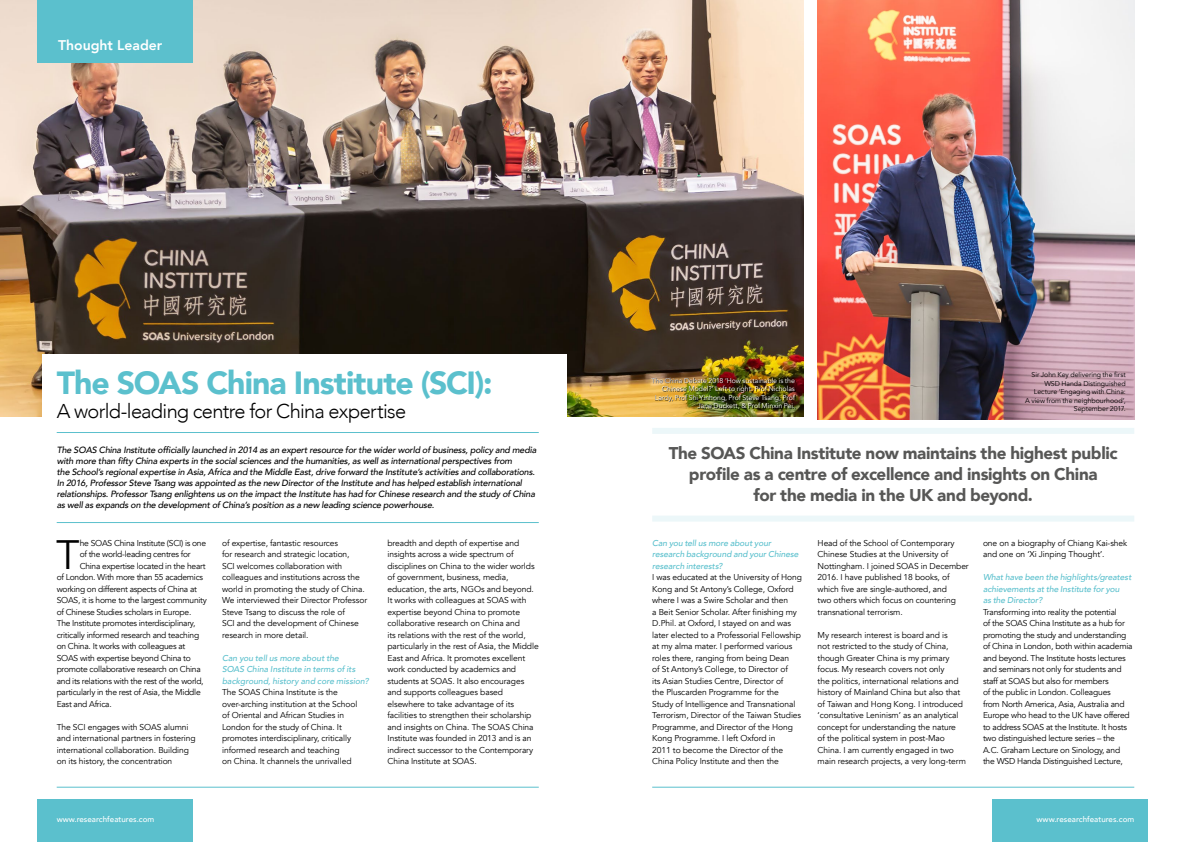
<style>
.page{position:relative;width:1191px;height:842px;background:#fff}
.page>*{position:absolute;margin:0;border:0;box-sizing:border-box;transform-origin:0 0}
.t1{font:41px "Avenir";color:#000}
.t2{font:900 32px "Avenir";letter-spacing:-.03em;color:#5bc0cd}
.t3{font:300 20px "Avenir";letter-spacing:-.035em;color:#000}
.t4{font:900 17px/21px "Avenir";letter-spacing:-.02em;color:#575756;text-align:center}
.t5{font:800 14px "Avenir";color:#fff}
.t6{font:italic 500 9px/11px "Avenir";letter-spacing:-.02em;color:#000}
.t7{font:8.5px/11.5px "Avenir";letter-spacing:-.01em;color:#000}
.t8{font:8.5px "Avenir";letter-spacing:-.03em;color:#000}
.t9{font:italic 500 8.5px/11.5px "Avenir";letter-spacing:-.005em;color:#5bc0cd}
.t10{font:500 8px "Avenir";color:#fff}
.t11{font:7px/8.5px "Avenir";letter-spacing:-.005em;color:#fff;text-align:right}
.t12{font:7px/8.5px "Avenir";letter-spacing:-.005em;color:#000;text-align:right}
</style>
<div class="page">
<img style="left:0;top:0;width:803px;height:417px">
<div style="left:991px;top:799px;width:156px;height:43px;background:#5bc0cd"></div>
<hr style="left:652px;top:787px;width:482px;height:1px;background:#5bc0cd">
<hr style="left:57px;top:787px;width:482px;height:1px;background:#5bc0cd">
<div style="left:37px;top:799px;width:156px;height:43px;background:#5bc0cd"></div>
<div style="left:43px;top:354px;width:524px;height:77px;background:#fff"></div>
<div style="left:37px;top:0;width:156px;height:63px;background:#5bc0cd"></div>
<div style="left:652px;top:428px;width:482px;height:6px;background:#ecf7f9"></div>
<div style="left:652px;top:516px;width:482px;height:6px;background:#ecf7f9"></div>
<img style="left:817px;top:0;width:317px;height:419px">
<hr style="left:57px;top:432px;width:482px;height:1px;background:#5bc0cd">
<hr style="left:57px;top:522px;width:482px;height:1px;background:#5bc0cd">
<img style="left:652px;top:378px;width:144px;height:31px">
<h3 class="t5" style="left:58px;top:34px;width:106px">Thought Leader</h3>
<h2 class="t2" style="left:57px;top:355px;width:437px">The SOAS China Institute (SCI):</h2>
<h3 class="t3" style="left:57px;top:399px;width:351px">A world-leading centre for China expertise</h3>
<p class="t6" style="left:57px;top:444px;width:481px">The SOAS China Institute officially launched in 2014 as an expert resource for the wider world of business, policy and media with more than fifty China experts in the social sciences and the humanities, as well as international perspectives from<br>the School’s regional expertise in Asia, Africa and the Middle East, drive forward the Institute’s activities and collaborations.<br>In 2016, Professor Steve Tsang was appointed as the new Director of the Institute and has helped establish international relationships. Professor Tsang enlightens us on the impact the Institute has had for Chinese research and the study of China as well as expands on the development of China’s position as a new leading science powerhouse.</p>
<h1 class="t1" style="left:56px;top:530px;width:25px">T</h1>
<p class="t8" style="left:80px;top:538px;width:128px">he SOAS China Institute (SCI) is one</p>
<p class="t8" style="left:80px;top:549px;width:113px">of the world-leading centres for</p>
<p class="t8" style="left:80px;top:561px;width:127px">China expertise located in the heart</p>
<p class="t8" style="left:57px;top:572px;width:148px">of London. With more than 55 academics</p>
<p class="t8" style="left:57px;top:584px;width:142px">working on different aspects of China at</p>
<p class="t8" style="left:57px;top:595px;width:152px">SOAS, it is home to the largest community</p>
<p class="t8" style="left:57px;top:607px;width:136px">of Chinese Studies scholars in Europe.</p>
<p class="t8" style="left:57px;top:618px;width:140px">The Institute promotes interdisciplinary,</p>
<p class="t8" style="left:57px;top:630px;width:144px">critically informed research and teaching</p>
<p class="t8" style="left:57px;top:641px;width:130px">on China. It works with colleagues at</p>
<p class="t8" style="left:57px;top:653px;width:136px">SOAS with expertise beyond China to</p>
<p class="t8" style="left:57px;top:664px;width:146px">promote collaborative research on China</p>
<p class="t8" style="left:57px;top:676px;width:148px">and its relations with the rest of the world,</p>
<p class="t8" style="left:57px;top:687px;width:145px">particularly in the rest of Asia, the Middle</p>
<p class="t8" style="left:57px;top:699px;width:56px">East and Africa.</p>
<p class="t7" style="left:57px;top:721px;width:141px">The SCI engages with SOAS alumni and international partners in fostering international collaboration. Building on its history, the concentration</p>
<p class="t7" style="left:222px;top:537px;width:146px">of expertise, fantastic resources<br>for research and strategic location,<br>SCI welcomes collaboration with colleagues and institutions across the world in promoting the study of China.<br>We interviewed their Director Professor Steve Tsang to discuss the role of<br>SCI and the development of Chinese research in more detail.</p>
<p class="t9" style="left:222px;top:652px;width:148px">Can you tell us more about the<br>SOAS China Institute in terms of its background, history and core mission?</p>
<p class="t7" style="left:222px;top:687px;width:137px">The SOAS China Institute is the over-arching institution at the School of Oriental and African Studies in London for the study of China. It promotes interdisciplinary, critically informed research and teaching<br>on China. It channels the unrivalled</p>
<p class="t7" style="left:387px;top:537px;width:153px">breadth and depth of expertise and insights across a wide spectrum of disciplines on China to the wider worlds of government, business, media, education, the arts, NGOs and beyond.<br>It works with colleagues at SOAS with expertise beyond China to promote collaborative research on China and<br>its relations with the rest of the world, particularly in the rest of Asia, the Middle East and Africa. It promotes excellent work conducted by academics and students at SOAS. It also encourages and supports colleagues based elsewhere to take advantage of its facilities to strengthen their scholarship and insights on China. The SOAS China Institute was founded in 2013 and is an indirect successor to the Contemporary China Institute at SOAS.</p>
<p class="t11" style="left:651px;top:376px;width:145px">The China Debate 2018 ‘How sustainable is the Chinese Model?’ Left to right: Prof Nicholas Lardy, Prof Shi Yinhong, Prof Steve Tsang, Prof Jane Duckett, &amp; Prof Minxin Pei.</p>
<p class="t12" style="left:1025px;top:370px;width:102px">Sir John Key delivering the first<br>WSD Handa Distinguished<br>Lecture ‘Engaging with China:<br>A view from the neighbourhood’,<br>September 2017.</p>
<h3 class="t4" style="left:669px;top:442px;width:450px">The SOAS China Institute now maintains the highest public profile as a centre of excellence and insights on China<br>for the media in the UK and beyond.</h3>
<p class="t9" style="left:652px;top:537px;width:148px">Can you tell us more about your research background and your Chinese research interests?</p>
<p class="t7" style="left:652px;top:572px;width:151px">I was educated at the University of Hong Kong and St Antony’s College, Oxford where I was a Swire Scholar and then<br>a Beit Senior Scholar. After finishing my D.Phil. at Oxford, I stayed on and was later elected to a Professorial Fellowship at my alma mater. I performed various roles there, ranging from being Dean<br>of St Antony’s College, to Director of<br>its Asian Studies Centre, Director of<br>the Pluscarden Programme for the Study of Intelligence and Transnational Terrorism, Director of the Taiwan Studies Programme, and Director of the Hong Kong Programme. I left Oxford in<br>2011 to become the Director of the China Policy Institute and then the</p>
<p class="t7" style="left:817px;top:537px;width:153px">Head of the School of Contemporary Chinese Studies at the University of Nottingham. I joined SOAS in December 2016. I have published 18 books, of which five are single-authored, and<br>two others which focus on countering transnational terrorism.</p>
<p class="t7" style="left:817px;top:629px;width:150px">My research interest is board and is<br>not restricted to the study of China, though Greater China is my primary focus. My research covers not only<br>the politics, international relations and history of Mainland China but also that of Taiwan and Hong Kong. I introduced ‘consultative Leninism’ as an analytical concept for understanding the nature<br>of the political system in post-Mao China. I am currently engaged in two main research projects, a very long-term</p>
<p class="t7" style="left:983px;top:537px;width:146px">one on a biography of Chiang Kai-shek and one on ‘Xi Jinping Thought’.</p>
<p class="t9" style="left:983px;top:572px;width:150px">What have been the highlights/greatest achievements at the Institute for you<br>as the Director?</p>
<p class="t7" style="left:983px;top:606px;width:151px">Transforming into reality the potential<br>of the SOAS China Institute as a hub for promoting the study and understanding of China in London, both within academia and beyond. The Institute hosts lectures and seminars not only for students and staff at SOAS but also for members<br>of the public in London. Colleagues<br>from North America, Asia, Australia and Europe who head to the UK have offered to address SOAS at the Institute. It hosts two distinguished lecture series – the A.C. Graham Lecture on Sinology, and the WSD Handa Distinguished Lecture,</p>
<p class="t10" style="left:57px;top:812px;width:99px">www.researchfeatures.com</p>
<p class="t10" style="left:1036px;top:812px;width:99px">www.researchfeatures.com</p>
</div>
